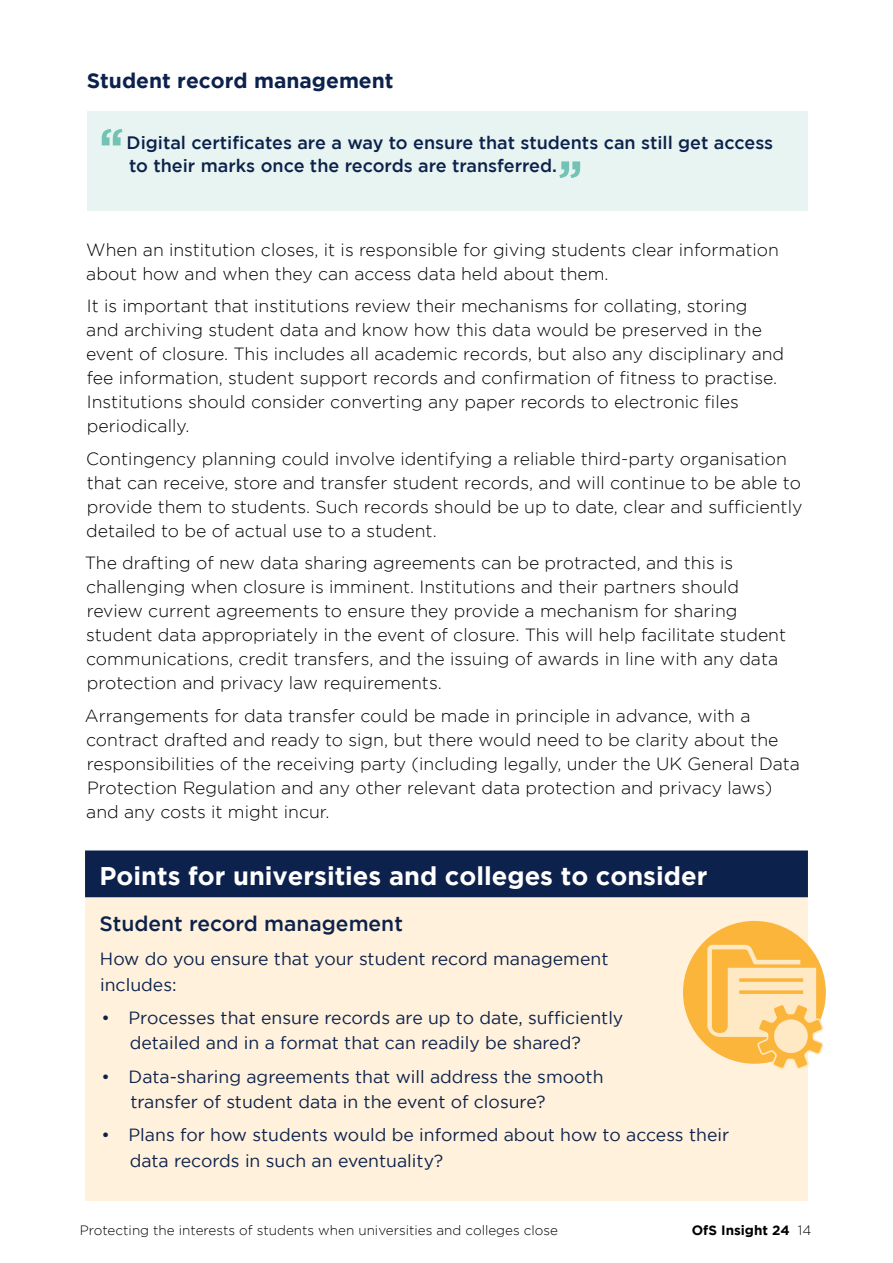
<style>
.page{position:relative;width:893px;height:1263px;background:#fff}
.page>*{position:absolute;margin:0;border:0;box-sizing:border-box;transform-origin:0 0}
.quote{font:500 58.5px "Gotham";color:#73c3b4}
.New_Style_Head_in_Case_Study_Box{font:700 25.5px "Gotham";color:#fff}
.New_Style_Sub_head_1{font:700 21px "Gotham";color:#0c224c}
.New_Style_Case_study_text{font:500 21px "Gotham";color:#0c224c}
.quote-2{font:500 18px/23.2px "Gotham";color:#0c224c}
.New_style_TEXT{font:300 17.7px/24px "Gotham";color:#000}
.New_Style_Case_study_text-2{font:17.7px/25.5px "Gotham";color:#0c224c}
.t1{font:300 13.5px "Gotham";color:#000}
.t2{font:700 13.5px "Gotham";color:#000}
.s1{font-weight:300}
</style>
<div class="page">
<div style="left:87px;top:111px;width:721px;height:99px;background:#e8f4f1"></div>
<div style="left:85px;top:893px;width:723px;height:307px;background:#fff1db"></div>
<div style="left:85px;top:850px;width:723px;height:47px;background:#0c224c"></div>
<div style="left:683px;top:921px;width:143px;height:143px;background:#fcb53b;border-radius:50%"></div>
<svg style="left:707px;top:945px;width:118px;height:124px"></svg>
<h2 class="New_Style_Sub_head_1" style="left:87px;top:68px;width:308px">Student record management</h2>
<p class="quote" style="left:98px;top:116px;width:28px">‘‘</p>
<p class="quote-2" style="left:127px;top:131px;width:648px">Digital certificates are a way to ensure that students can still get access to their marks once the records are transferred.</p>
<p class="quote" style="left:557px;top:148px;width:28px">’’</p>
<p class="New_style_TEXT" style="left:86px;top:237px;width:694px">When an institution closes, it is responsible for giving students clear information about how and when they can access data held about them.</p>
<p class="New_style_TEXT" style="left:86px;top:294px;width:700px">It is important that institutions review their mechanisms for collating, storing<br>and archiving student data and know how this data would be preserved in the event of closure. This includes all academic records, but also any disciplinary and fee information, student support records and confirmation of fitness to practise.<br>Institutions should consider converting any paper records to electronic files periodically.</p>
<p class="New_style_TEXT" style="left:86px;top:446px;width:718px">Contingency planning could involve identifying a reliable third-party organisation that can receive, store and transfer student records, and will continue to be able to provide them to students. Such records should be up to date, clear and sufficiently detailed to be of actual use to a student.</p>
<p class="New_style_TEXT" style="left:85px;top:551px;width:703px">The drafting of new data sharing agreements can be protracted, and this is challenging when closure is imminent. Institutions and their partners should review current agreements to ensure they provide a mechanism for sharing student data appropriately in the event of closure. This will help facilitate student communications, credit transfers, and the issuing of awards in line with any data protection and privacy law requirements.</p>
<p class="New_style_TEXT" style="left:85px;top:703px;width:717px">Arrangements for data transfer could be made in principle in advance, with a contract drafted and ready to sign, but there would need to be clarity about the responsibilities of the receiving party (including legally, under the UK General Data Protection Regulation and any other relevant data protection and privacy laws) and any costs it might incur.</p>
<h3 class="New_Style_Head_in_Case_Study_Box" style="left:100px;top:861px;width:609px">Points for universities and colleges to consider</h3>
<p class="New_Style_Case_study_text" style="left:99px;top:912px;width:305px">Student record management</p>
<p class="New_Style_Case_study_text-2" style="left:100px;top:946px;width:510px">How do you ensure that your student record management includes:</p>
<p class="New_Style_Case_study_text-2" style="left:130px;top:1005px;width:495px;text-indent:-28px">• Processes that ensure records are up to date, sufficiently detailed and in a format that can readily be shared?</p>
<p class="New_Style_Case_study_text-2" style="left:130px;top:1063px;width:475px;text-indent:-29px">• Data-sharing agreements that will address the smooth transfer of student data in the event of closure?</p>
<p class="New_Style_Case_study_text-2" style="left:130px;top:1122px;width:601px;text-indent:-28px">• Plans for how students would be informed about how to access their data records in such an eventuality?</p>
<p class="t1" style="left:80px;top:1223px;width:480px">Protecting the interests of students when universities and colleges close</p>
<p class="t2" style="left:692px;top:1222px;width:121px">OfS Insight 24 <span class="s1">14</span></p>
</div>
